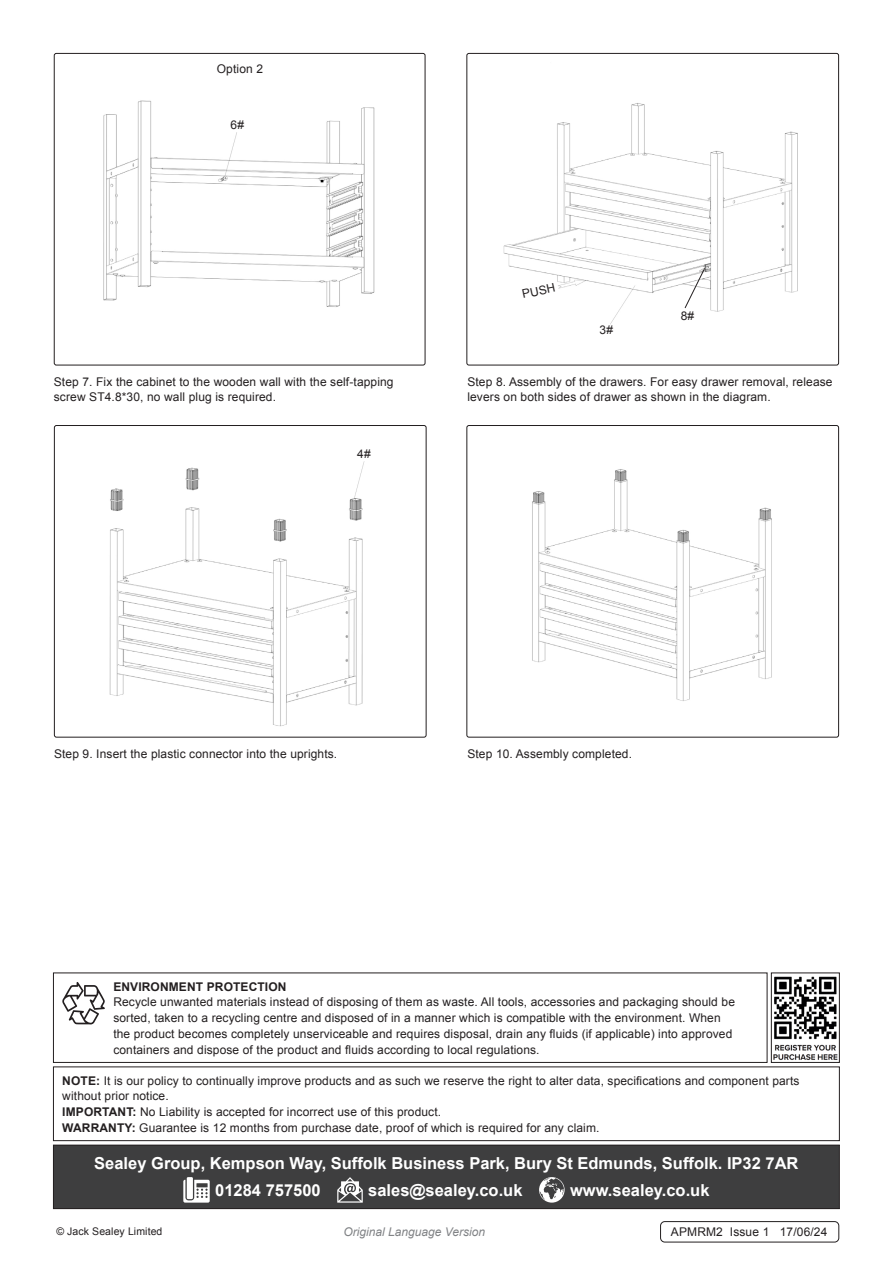
<style>
.page{position:relative;width:893px;height:1263px;background:#fff}
.page>*{position:absolute;margin:0;border:0;box-sizing:border-box;transform-origin:0 0}
.t1{font:700 16.5px "Arial";color:#fff}
.Body{font:12px/15.8px "Arial";letter-spacing:.01em;color:#231f20}
.t2{font:italic 12px "Arial";color:#808285}
.Body-2{font:700 12px "Arial";letter-spacing:.01em;color:#231f20}
.Body__Footer{font:12px "Arial";letter-spacing:.01em;color:#231f20}
.Body__Justified__7pt{font:10.5px "Arial";letter-spacing:.01em;color:#231f20}
.s1{font-weight:700}
</style>
<div class="page">
<div style="left:660px;top:1221px;width:179px;height:21px;border:1px solid #231f20;border-radius:4px"></div>
<div style="left:53px;top:1145px;width:786px;height:63px;background:#3e3e3f"></div>
<svg style="left:183px;top:1180px;width:27px;height:22px"></svg>
<div style="left:187px;top:1177px;width:6px;height:22px;background:#fff"></div>
<svg style="left:337px;top:1177px;width:26px;height:25px"></svg>
<svg style="left:539px;top:1177px;width:26px;height:25px"></svg>
<div style="left:53px;top:1145px;width:787px;height:64px;border:1px solid #231f20"></div>
<div style="left:53px;top:1066px;width:787px;height:75px;border:1px solid #231f20"></div>
<div style="left:53px;top:972px;width:714px;height:91px;border:1px solid #231f20"></div>
<svg style="left:62px;top:982px;width:43px;height:42px"></svg>
<img style="left:773px;top:976px;width:65px;height:84px">
<div style="left:771px;top:972px;width:69px;height:91px;border:1px solid #231f20"></div>
<img style="left:103px;top:100px;width:272px;height:207px">
<div style="left:54px;top:53px;width:371px;height:312px;border:1px solid #231f20;border-radius:2px"></div>
<img style="left:503px;top:103px;width:295px;height:222px">
<div style="left:466px;top:53px;width:373px;height:312px;border:1px solid #231f20;border-radius:2px"></div>
<img style="left:532px;top:469px;width:240px;height:232px">
<div style="left:466px;top:425px;width:373px;height:312px;border:1px solid #231f20;border-radius:2px"></div>
<img style="left:109px;top:461px;width:256px;height:266px">
<div style="left:54px;top:425px;width:372px;height:312px;border:1px solid #231f20;border-radius:2px"></div>
<svg style="left:684px;top:268px;width:21px;height:40px"></svg>
<p class="Body" style="left:217px;top:61px;width:48px">Option 2</p>
<p class="Body" style="left:231px;top:117px;width:15px">6#</p>
<p class="Body" style="left:54px;top:374px;width:341px">Step 7. Fix the cabinet to the wooden wall with the self-tapping screw ST4.8*30, no wall plug is required.</p>
<p class="Body" style="left:357px;top:446px;width:15px">4#</p>
<p class="Body" style="left:521px;top:286px;width:35px;rotate:-12deg">PUSH</p>
<p class="Body" style="left:600px;top:322px;width:15px">3#</p>
<p class="Body" style="left:681px;top:308px;width:15px">8#</p>
<p class="Body" style="left:467px;top:374px;width:367px">Step 8. Assembly of the drawers. For easy drawer removal, release levers on both sides of drawer as shown in the diagram.</p>
<p class="Body" style="left:54px;top:746px;width:285px">Step 9. Insert the plastic connector into the uprights.</p>
<p class="Body" style="left:467px;top:746px;width:166px">Step 10. Assembly completed.</p>
<p class="Body-2" style="left:113px;top:978px;width:175px">ENVIRONMENT PROTECTION</p>
<p class="Body" style="left:113px;top:994px;width:623px">Recycle unwanted materials instead of disposing of them as waste. All tools, accessories and packaging should be sorted, taken to a recycling centre and disposed of in a manner which is compatible with the environment. When the product becomes completely unserviceable and requires disposal, drain any fluids (if applicable) into approved containers and dispose of the product and fluids according to local regulations.</p>
<p class="Body" style="left:62px;top:1072px;width:739px"><span class="s1">NOTE:</span> It is our policy to continually improve products and as such we reserve the right to alter data, specifications and component parts without prior notice.</p>
<p class="Body" style="left:62px;top:1104px;width:380px"><span class="s1">IMPORTANT:</span> No Liability is accepted for incorrect use of this product.</p>
<p class="Body" style="left:62px;top:1120px;width:539px"><span class="s1">WARRANTY:</span> Guarantee is 12 months from purchase date, proof of which is required for any claim.</p>
<p class="t1" style="left:94px;top:1153px;width:706px">Sealey Group, Kempson Way, Suffolk Business Park, Bury St Edmunds, Suffolk. IP32 7AR</p>
<p class="t1" style="left:215px;top:1179px;width:107px">01284 757500</p>
<p class="t1" style="left:368px;top:1179px;width:156px">sales@sealey.co.uk</p>
<p class="t1" style="left:570px;top:1179px;width:141px">www.sealey.co.uk</p>
<p class="Body__Justified__7pt" style="left:56px;top:1225px;width:108px">© Jack Sealey Limited</p>
<p class="t2" style="left:343px;top:1224px;width:143px">Original Language Version</p>
<p class="Body__Footer" style="left:671px;top:1224px;width:158px">APMRM2 Issue 1 17/06/24</p>
</div>
